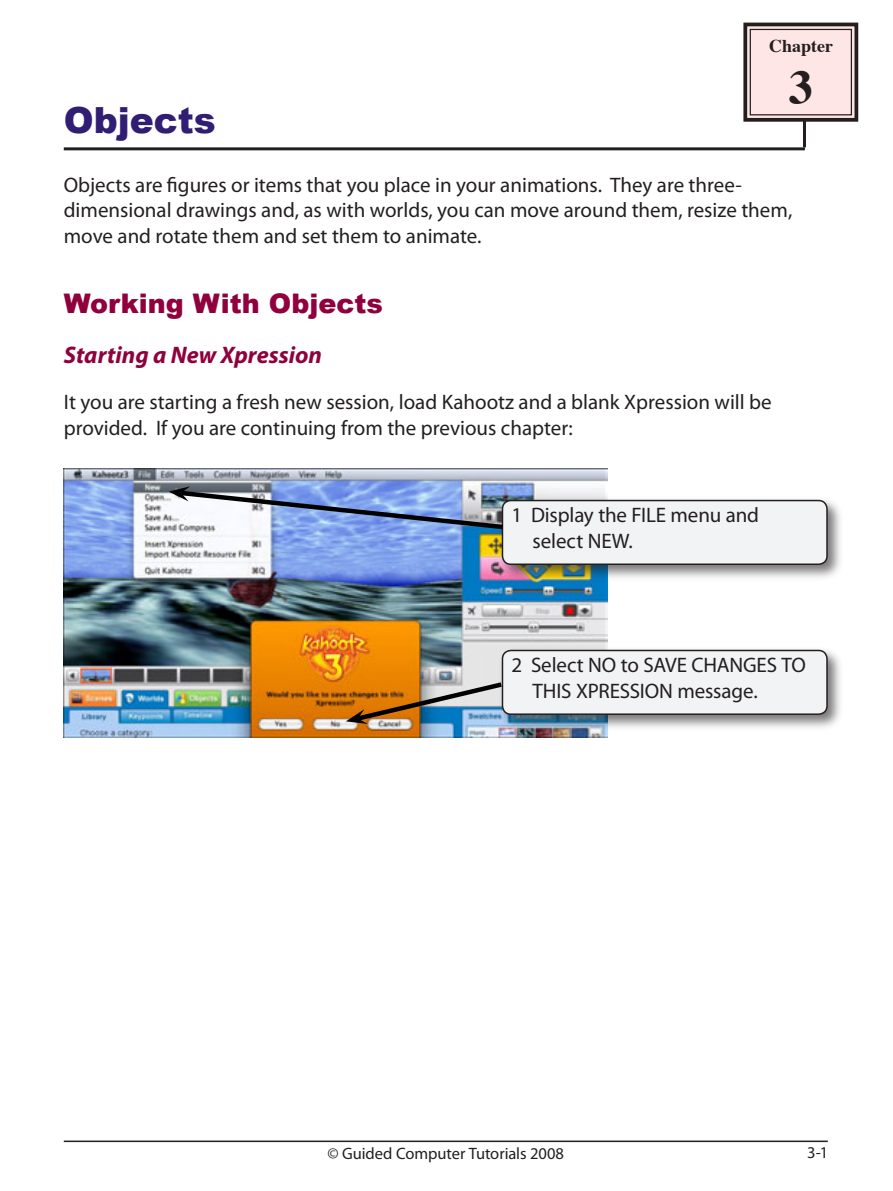
<style>
.page{position:relative;width:893px;height:1191px;background:#fff}
.page>*{position:absolute;margin:0;border:0;box-sizing:border-box;transform-origin:0 0}
.t1{font:700 48.3px "Times";color:#231f20}
.t2{font:900 36px "Arial";color:#311d73}
.t3{font:900 27px "Arial";color:#90003d}
.t4{font:italic 700 24px "Myriad Pro";color:#90003d}
.t5{font:21px/25.2px "Myriad Pro";color:#231f20}
.t6{font:700 18px "Times";color:#231f20}
.t7{font:16.5px "Myriad Pro";letter-spacing:-.005em;color:#231f20}
</style>
<div class="page">
<hr style="left:64px;top:1140px;width:764px;height:2px;background:#231f20">
<hr style="left:64px;top:147px;width:741px;height:3px;background:#231f20">
<hr style="left:803px;top:120px;width:3px;height:27px;background:#231f20">
<svg style="left:743px;top:22px;width:116px;height:100px;background:#ddc7c7"></svg>
<div style="left:750px;top:29px;width:102px;height:86px;border:1px solid #231f20"></div>
<img style="left:64px;top:468px;width:544px;height:269px">
<div style="left:498px;top:496px;width:346px;height:86px;background:#231f20;opacity:.6"></div>
<div style="left:502px;top:500px;width:325px;height:64px;background:#f2f3f4;border-radius:9px"></div>
<div style="left:502px;top:500px;width:326px;height:65px;border:2px solid #231f20;border-radius:9px"></div>
<div style="left:498px;top:646px;width:348px;height:86px;background:#231f20;opacity:.6"></div>
<div style="left:502px;top:650px;width:325px;height:64px;background:#f2f3f4;border-radius:9px"></div>
<div style="left:502px;top:649px;width:326px;height:66px;border:2px solid #231f20;border-radius:9px"></div>
<img style="left:169px;top:486px;width:338px;height:46px">
<img style="left:346px;top:679px;width:161px;height:45px">
<p class="t6" style="left:769px;top:29px;width:65px">Chapter</p>
<h1 class="t1" style="left:789px;top:41px;width:26px">3</h1>
<h2 class="t2" style="left:64px;top:94px;width:153px">Objects</h2>
<p class="t5" style="left:64px;top:172px;width:730px">Objects are figures or items that you place in your animations. They are three&shy;dimensional drawings and, as with worlds, you can move around them, resize them, move and rotate them and set them to animate.</p>
<p class="t3" style="left:64px;top:284px;width:321px">Working With Objects</p>
<p class="t4" style="left:64px;top:339px;width:260px">Starting a New Xpression</p>
<p class="t5" style="left:64px;top:389px;width:709px">It you are starting a fresh new session, load Kahootz and a blank Xpression will be provided. If you are continuing from the previous chapter:</p>
<p class="t5" style="left:533px;top:502px;width:228px;text-indent:-21px">1 Display the FILE menu and select NEW.</p>
<p class="t5" style="left:533px;top:652px;width:275px;text-indent:-21px">2 Select NO to SAVE CHANGES TO<br>THIS XPRESSION message.</p>
<p class="t7" style="left:327px;top:1143px;width:238px">© Guided Computer Tutorials 2008</p>
<p class="t7" style="left:807px;top:1141px;width:23px">3-1</p>
</div>
